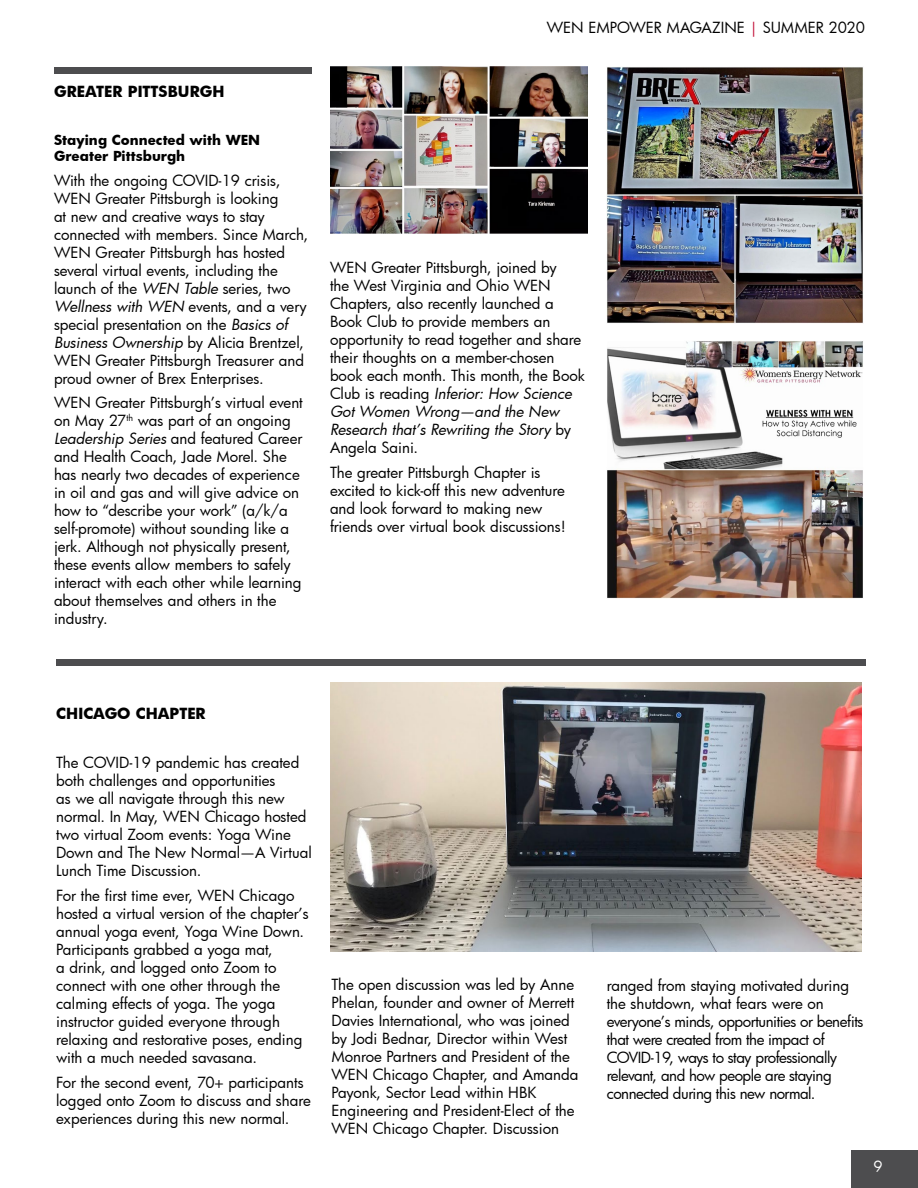
<style>
.page{position:relative;width:918px;height:1188px;background:#fff}
.page>*{position:absolute;margin:0;border:0;box-sizing:border-box;transform-origin:0 0}
.t1{font:15px/18px "Futura";color:#000}
.t2{font:15px/18px "Futura";letter-spacing:-.03em;color:#000}
.t3{font:700 15px "Futura";color:#000}
.t4{font:15px "Futura";color:#fff}
.t5{font:700 13.5px/16.2px "Futura";color:#000}
.s1{font-style:italic}
.s2{color:#c00630}
</style>
<div class="page">
<div style="left:851px;top:1150px;width:67px;height:38px;background:#4d4d4f"></div>
<img style="left:606px;top:67px;width:258px;height:257px">
<img style="left:607px;top:341px;width:256px;height:258px">
<img style="left:330px;top:67px;width:258px;height:166px">
<div style="left:56px;top:659px;width:810px;height:6px;background:#4d4d4f"></div>
<div style="left:54px;top:67px;width:258px;height:7px;background:#4d4d4f"></div>
<img style="left:331px;top:683px;width:530px;height:268px">
<p class="t3" style="left:54px;top:81px;width:172px">GREATER PITTSBURGH</p>
<p class="t5" style="left:54px;top:131px;width:208px">Staying Connected with WEN<br>Greater Pittsburgh</p>
<p class="t1" style="left:54px;top:171px;width:256px">With the ongoing COVID-19 crisis, WEN Greater Pittsburgh is looking<br>at new and creative ways to stay connected with members. Since March, WEN Greater Pittsburgh has hosted several virtual events, including the launch of the <span class="s1">WEN Table</span> series, two <span class="s1">Wellness with WEN</span> events, and a very special presentation on the <span class="s1">Basics of Business Ownership</span> by Alicia Brentzel, WEN Greater Pittsburgh Treasurer and proud owner of Brex Enterprises.</p>
<p class="t1" style="left:54px;top:394px;width:250px">WEN Greater Pittsburgh’s virtual event on May 27<sup>th</sup> was part of an ongoing <span class="s1">Leadership Series</span> and featured Career and Health Coach, Jade Morel. She has nearly two decades of experience in oil and gas and will give advice on how to “describe your work” (a/k/a self-promote) without sounding like a jerk. Although not physically present, these events allow members to safely interact with each other while learning about themselves and others in the industry.</p>
<p class="t1" style="left:547px;top:18px;width:320px">WEN EMPOWER MAGAZINE <span class="s2">|</span> SUMMER 2020</p>
<p class="t1" style="left:330px;top:259px;width:256px">WEN Greater Pittsburgh, joined by<br>the West Virginia and Ohio WEN<br>Chapters, also recently launched a<br>Book Club to provide members an opportunity to read together and share their thoughts on a member-chosen book each month. This month, the Book<br>Club is reading <span class="s1">Inferior: How Science<br>Got Women Wrong—and the New<br>Research that’s Rewriting the Story</span> by<br>Angela Saini.</p>
<p class="t1" style="left:330px;top:463px;width:237px">The greater Pittsburgh Chapter is excited to kick-off this new adventure and look forward to making new friends over virtual book discussions!</p>
<p class="t3" style="left:56px;top:703px;width:151px">CHICAGO CHAPTER</p>
<p class="t1" style="left:56px;top:754px;width:257px">The COVID-19 pandemic has created both challenges and opportunities<br>as we all navigate through this new normal. In May, WEN Chicago hosted two virtual Zoom events: Yoga Wine<br>Down and The New Normal—A Virtual<br>Lunch Time Discussion.</p>
<p class="t1" style="left:56px;top:886px;width:254px">For the first time ever, WEN Chicago hosted a virtual version of the chapter’s annual yoga event, Yoga Wine Down.<br>Participants grabbed a yoga mat,<br>a drink, and logged onto Zoom to connect with one other through the calming effects of yoga. The yoga instructor guided everyone through relaxing and restorative poses, ending with a much needed savasana.</p>
<p class="t1" style="left:56px;top:1073px;width:256px">For the second event, 70+ participants logged onto Zoom to discuss and share experiences during this new normal.</p>
<p class="t1" style="left:331px;top:975px;width:249px">The open discussion was led by Anne Phelan, founder and owner of Merrett Davies International, who was joined by Jodi Bednar, Director within West Monroe Partners and President of the WEN Chicago Chapter, and Amanda Payonk, Sector Lead within HBK Engineering and President-Elect of the WEN Chicago Chapter. Discussion</p>
<p class="t2" style="left:607px;top:976px;width:258px">ranged from staying motivated during the shutdown, what fears were on everyone’s minds, opportunities or benefits that were created from the impact of COVID-19, ways to stay professionally relevant, and how people are staying connected during this new normal.</p>
<p class="t4" style="left:874px;top:1156px;width:11px">9</p>
</div>
